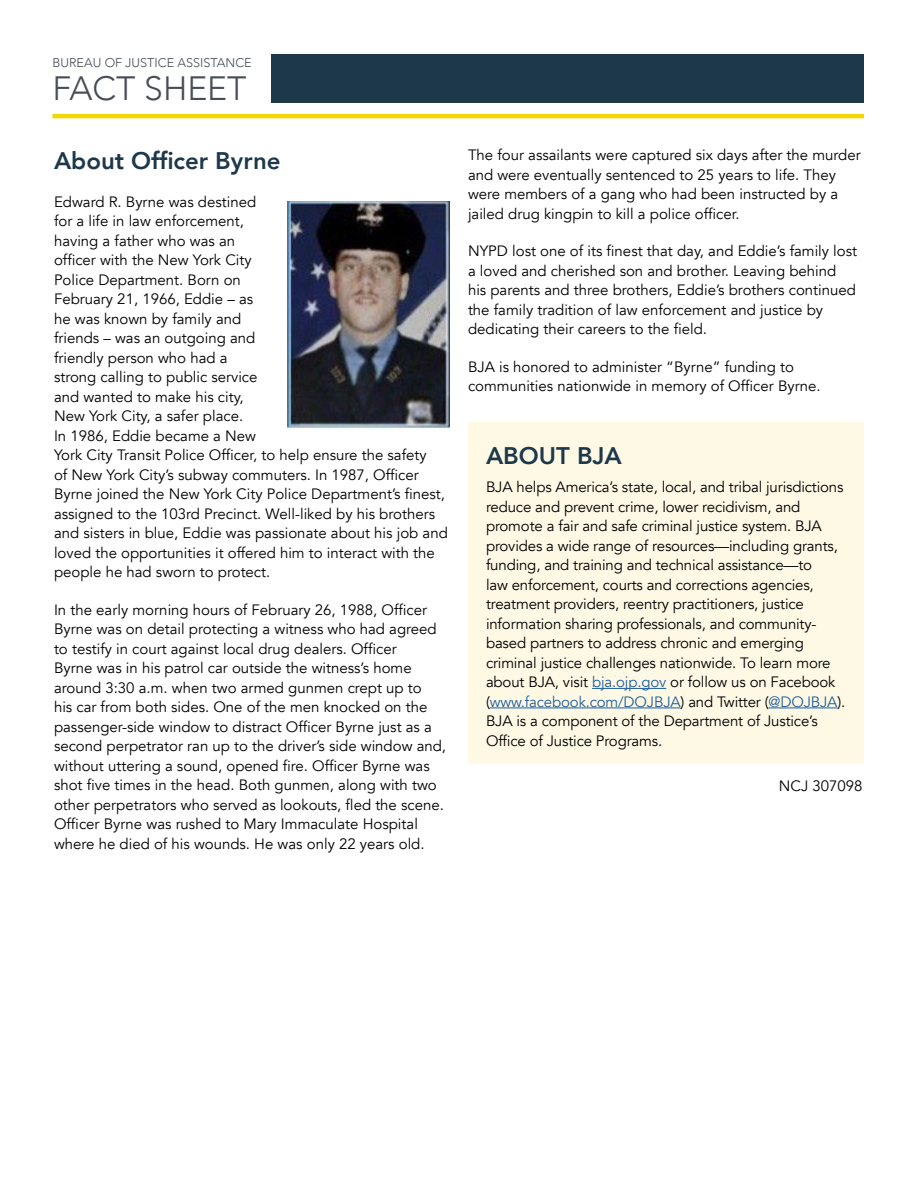
<style>
.page{position:relative;width:918px;height:1188px;background:#fff}
.page>*{position:absolute;margin:0;border:0;box-sizing:border-box;transform-origin:0 0}
.t1{font:300 33.75px "Avenir";color:#474c55}
.t2{font:800 24px "Avenir";color:#1e384b}
.t3{font:15px/19.5px "Avenir";color:#000}
.t4{font:300 12.6px "Avenir";color:#474c55}
.s1{color:#215e9e}
</style>
<div class="page">
<div style="left:272px;top:54px;width:592px;height:49px;background:#1e384b"></div>
<hr style="left:52px;top:114px;width:812px;height:4px;background:#efd800">
<div style="left:468px;top:422px;width:396px;height:342px;background:#fdf9e5"></div>
<hr style="left:592px;top:688px;width:74px;height:1px;background:#215e9e">
<hr style="left:490px;top:708px;width:191px;height:1px;background:#215e9e">
<hr style="left:769px;top:708px;width:68px;height:1px;background:#215e9e">
<img style="left:287px;top:202px;width:163px;height:226px">
<p class="t4" style="left:52px;top:55px;width:201px">BUREAU OF JUSTICE ASSISTANCE</p>
<h1 class="t1" style="left:52px;top:69px;width:196px">FACT SHEET</h1>
<h2 class="t2" style="left:54px;top:142px;width:228px">About Officer Byrne</h2>
<p class="t3" style="left:54px;top:192px;width:205px">Edward R. Byrne was destined for a life in law enforcement, having a father who was an officer with the New York City<br>Police Department. Born on<br>February 21, 1966, Eddie – as he was known by family and friends – was an outgoing and friendly person who had a strong calling to public service and wanted to make his city,<br>New York City, a safer place.</p>
<p class="t3" style="left:54px;top:426px;width:395px">In 1986, Eddie became a New<br>York City Transit Police Officer, to help ensure the safety<br>of New York City’s subway commuters. In 1987, Officer Byrne joined the New York City Police Department’s finest, assigned to the 103rd Precinct. Well-liked by his brothers and sisters in blue, Eddie was passionate about his job and loved the opportunities it offered him to interact with the people he had sworn to protect.</p>
<p class="t3" style="left:54px;top:600px;width:394px">In the early morning hours of February 26, 1988, Officer Byrne was on detail protecting a witness who had agreed to testify in court against local drug dealers. Officer<br>Byrne was in his patrol car outside the witness’s home around 3:30 a.m. when two armed gunmen crept up to<br>his car from both sides. One of the men knocked on the passenger-side window to distract Officer Byrne just as a second perpetrator ran up to the driver’s side window and, without uttering a sound, opened fire. Officer Byrne was shot five times in the head. Both gunmen, along with two other perpetrators who served as lookouts, fled the scene.<br>Officer Byrne was rushed to Mary Immaculate Hospital where he died of his wounds. He was only 22 years old.</p>
<p class="t3" style="left:468px;top:146px;width:394px">The four assailants were captured six days after the murder and were eventually sentenced to 25 years to life. They were members of a gang who had been instructed by a jailed drug kingpin to kill a police officer.</p>
<p class="t3" style="left:468px;top:242px;width:391px">NYPD lost one of its finest that day, and Eddie’s family lost a loved and cherished son and brother. Leaving behind his parents and three brothers, Eddie’s brothers continued the family tradition of law enforcement and justice by dedicating their careers to the field.</p>
<p class="t3" style="left:468px;top:357px;width:354px">BJA is honored to administer “Byrne” funding to communities nationwide in memory of Officer Byrne.</p>
<h2 class="t2" style="left:486px;top:437px;width:137px">ABOUT BJA</h2>
<p class="t3" style="left:486px;top:478px;width:361px">BJA helps America’s state, local, and tribal jurisdictions reduce and prevent crime, lower recidivism, and promote a fair and safe criminal justice system. BJA provides a wide range of resources—including grants, funding, and training and technical assistance—to<br>law enforcement, courts and corrections agencies, treatment providers, reentry practitioners, justice information sharing professionals, and community&shy;based partners to address chronic and emerging criminal justice challenges nationwide. To learn more about BJA, visit <span class="s1">bja.ojp.gov</span> or follow us on Facebook (<span class="s1">www.facebook.com/DOJBJA</span>) and Twitter (<span class="s1">@DOJBJA</span>).<br>BJA is a component of the Department of Justice’s Office of Justice Programs.</p>
<p class="t3" style="left:779px;top:776px;width:85px">NCJ 307098</p>
</div>
